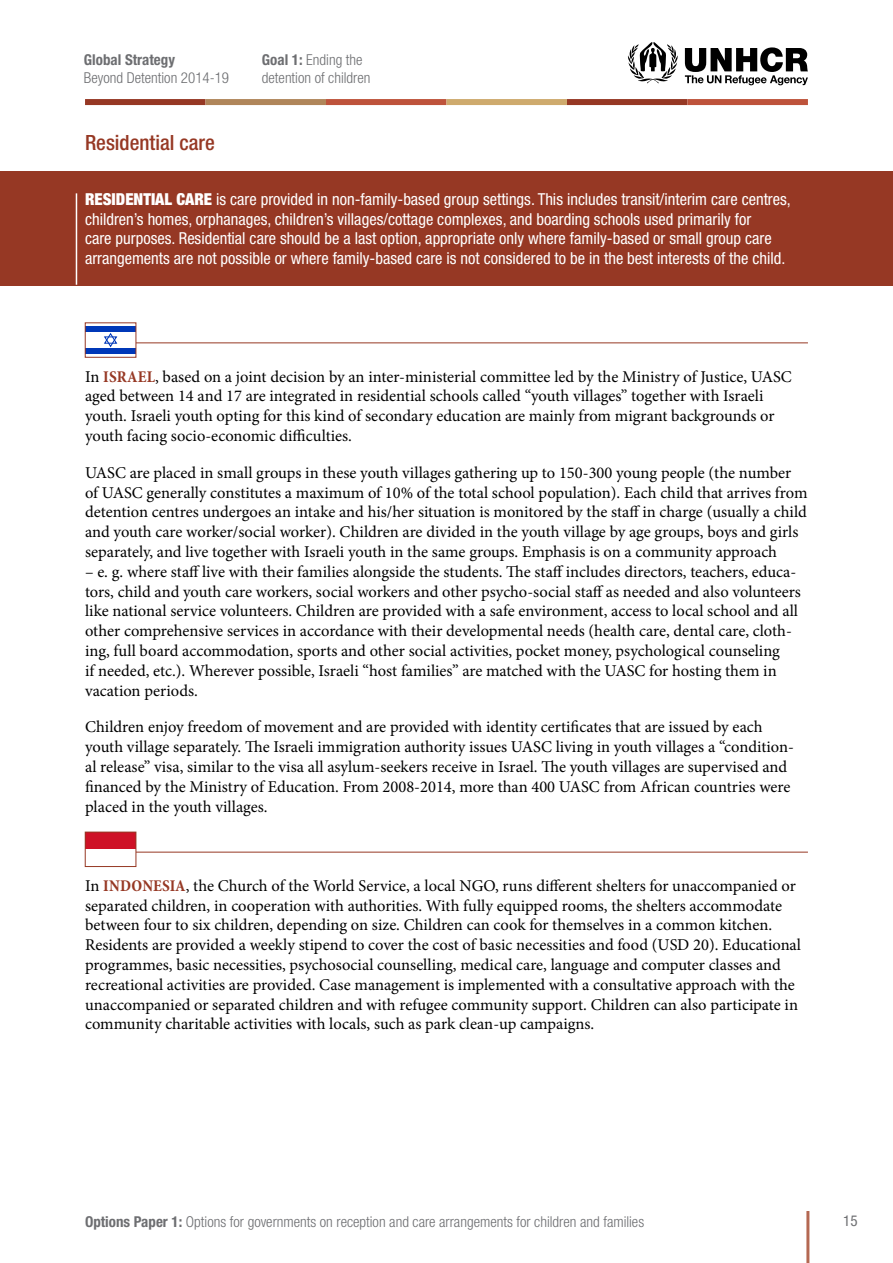
<style>
.page{position:relative;width:893px;height:1263px;background:#fff}
.page>*{position:absolute;margin:0;border:0;box-sizing:border-box;transform-origin:0 0}
.t1{font:500 condensed 21px "Helvetica Neue CE";color:#963824}
.t2{font:16.5px/19.8px "Minion Pro";color:#000}
.t3{font:condensed 16.5px/19.8px "Helvetica Neue CE";color:#fff}
.t4{font:300 condensed 15px/18px "Helvetica Neue CE";color:#6d6e71}
.t5{font:700 condensed 15px "Helvetica Neue CE";color:#6d6e71}
.t6{font:condensed 15px "Helvetica Neue CE";color:#6d6e71}
.s1{font-weight:700}
.s2{font-weight:900}
.s3{font-weight:700;font-stretch:condensed;color:#963824}
</style>
<div class="page">
<hr style="left:806px;top:1211px;width:3px;height:52px;background:#b46852">
<div style="left:85px;top:99px;width:121px;height:6px;background:#963824"></div>
<div style="left:326px;top:99px;width:120px;height:6px;background:#be533b"></div>
<div style="left:567px;top:99px;width:120px;height:6px;background:#963824"></div>
<div style="left:206px;top:99px;width:120px;height:6px;background:#b0865a"></div>
<div style="left:446px;top:99px;width:121px;height:6px;background:#ceaa6d"></div>
<div style="left:687px;top:99px;width:121px;height:6px;background:#be533b"></div>
<svg style="left:627px;top:42px;width:51px;height:41px"></svg>
<svg style="left:685px;top:47px;width:123px;height:38px"></svg>
<hr style="left:85px;top:342px;width:723px;height:1px;background:#963824">
<hr style="left:85px;top:852px;width:723px;height:1px;background:#963824">
<div style="left:85px;top:323px;width:51px;height:34px;background:#fff"></div>
<div style="left:85px;top:326px;width:51px;height:5px;background:#0038b8"></div>
<div style="left:85px;top:349px;width:51px;height:5px;background:#0038b8"></div>
<svg style="left:104px;top:333px;width:14px;height:15px"></svg>
<div style="left:85px;top:832px;width:51px;height:34px;background:#ce1126"></div>
<div style="left:85px;top:849px;width:51px;height:17px;background:#fff"></div>
<div style="left:85px;top:832px;width:51px;height:35px;border:1px solid #963824"></div>
<div style="left:0;top:171px;width:893px;height:114px;background:#963824"></div>
<hr style="left:76px;top:193px;width:1px;height:92px;background:#fff">
<p class="t5" style="left:84px;top:51px;width:93px">Global Strategy</p>
<p class="t4" style="left:84px;top:69px;width:147px">Beyond Detention 2014-19</p>
<p class="t1" style="left:85px;top:130px;width:131px">Residential care</p>
<p class="t4" style="left:262px;top:51px;width:110px"><span class="s1">Goal 1:</span> Ending the detention of children</p>
<p class="t3" style="left:85px;top:190px;width:707px"><span class="s2">RESIDENTIAL CARE</span> is care provided in non-family-based group settings. This includes transit/interim care centres, children’s homes, orphanages, children’s villages/cottage complexes, and boarding schools used primarily for<br>care purposes. Residential care should be a last option, appropriate only where family-based or small group care arrangements are not possible or where family-based care is not considered to be in the best interests of the child.</p>
<p class="t2" style="left:85px;top:366px;width:708px">In <span class="s3">ISRAEL</span>, based on a joint decision by an inter-ministerial committee led by the Ministry of Justice, UASC aged between 14 and 17 are integrated in residential schools called “youth villages” together with Israeli youth. Israeli youth opting for this kind of secondary education are mainly from migrant backgrounds or youth facing socio-economic difficulties.</p>
<p class="t2" style="left:85px;top:463px;width:724px">UASC are placed in small groups in these youth villages gathering up to 150-300 young people (the number of UASC generally constitutes a maximum of 10% of the total school population). Each child that arrives from detention centres undergoes an intake and his/her situation is monitored by the staff in charge (usually a child and youth care worker/social worker). Children are divided in the youth village by age groups, boys and girls separately, and live together with Israeli youth in the same groups. Emphasis is on a community approach</p>
<p class="t2" style="left:85px;top:562px;width:717px">– e. g. where staff live with their families alongside the students. The staff includes directors, teachers, educa&shy;tors, child and youth care workers, social workers and other psycho-social staff as needed and also volunteers like national service volunteers. Children are provided with a safe environment, access to local school and all other comprehensive services in accordance with their developmental needs (health care, dental care, cloth&shy;ing, full board accommodation, sports and other social activities, pocket money, psychological counseling<br>if needed, etc.). Wherever possible, Israeli “host families” are matched with the UASC for hosting them in vacation periods.</p>
<p class="t2" style="left:85px;top:717px;width:710px">Children enjoy freedom of movement and are provided with identity certificates that are issued by each youth village separately. The Israeli immigration authority issues UASC living in youth villages a “condition&shy;al release” visa, similar to the visa all asylum-seekers receive in Israel. The youth villages are supervised and financed by the Ministry of Education. From 2008-2014, more than 400 UASC from African countries were placed in the youth villages.</p>
<p class="t2" style="left:85px;top:876px;width:718px">In <span class="s3">INDONESIA</span>, the Church of the World Service, a local NGO, runs different shelters for unaccompanied or separated children, in cooperation with authorities. With fully equipped rooms, the shelters accommodate between four to six children, depending on size. Children can cook for themselves in a common kitchen.<br>Residents are provided a weekly stipend to cover the cost of basic necessities and food (USD 20). Educational programmes, basic necessities, psychosocial counselling, medical care, language and computer classes and recreational activities are provided. Case management is implemented with a consultative approach with the unaccompanied or separated children and with refugee community support. Children can also participate in community charitable activities with locals, such as park clean-up campaigns.</p>
<p class="t4" style="left:85px;top:1212px;width:561px"><span class="s1">Options Paper 1:</span> Options for governments on reception and care arrangements for children and families</p>
<p class="t6" style="left:843px;top:1212px;width:16px">15</p>
</div>
